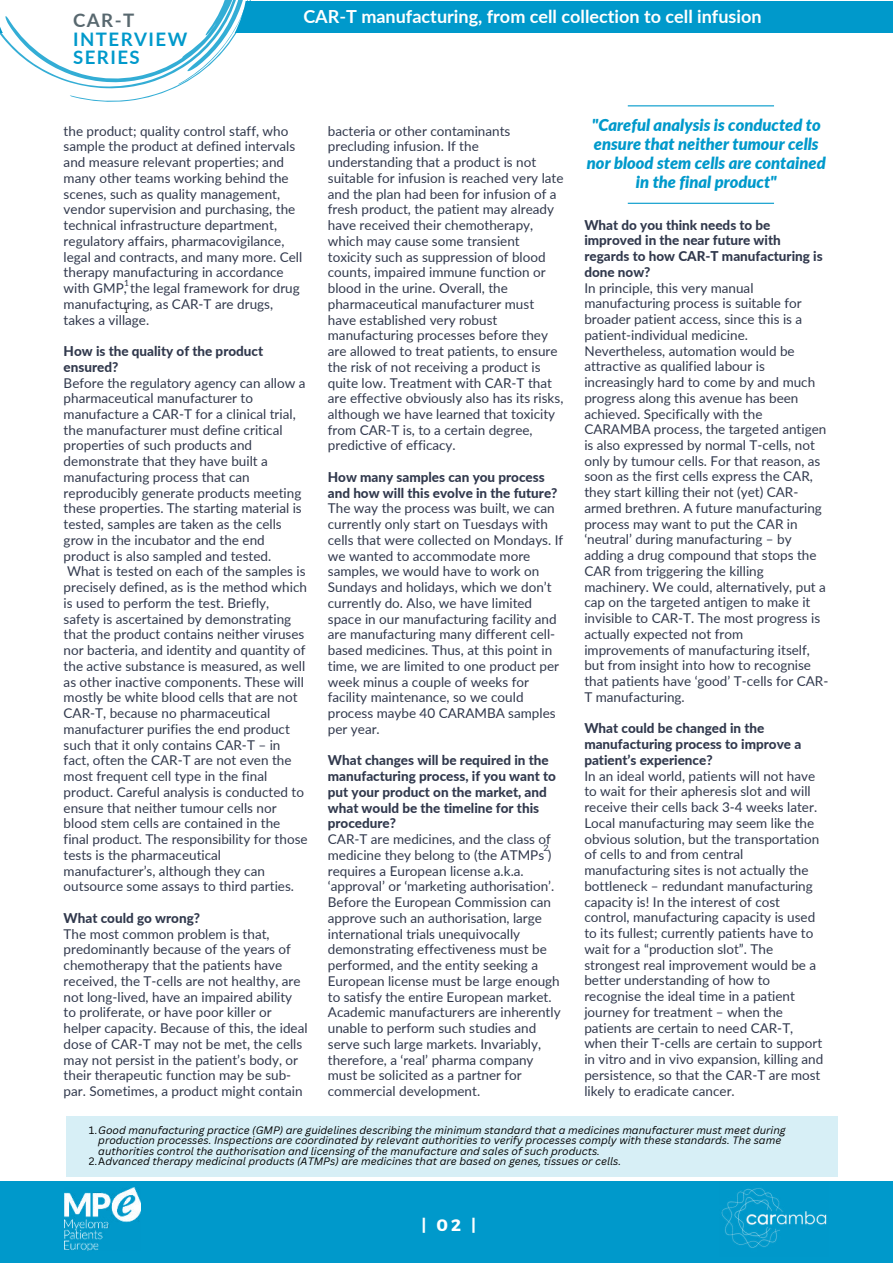
<style>
.page{position:relative;width:893px;height:1264px;background:#fff}
.page>*{position:absolute;margin:0;border:0;box-sizing:border-box;transform-origin:0 0}
.t1{font:700 18.6px/18.5px "Lato";letter-spacing:.08em;color:#0099cb}
.t2{font:700 18.6px "Lato";color:#58686f}
.t3{font:700 18px "Lato";color:#fff}
.t4{font:italic 900 16.5px/19px "Lato";color:#0099cb;text-align:center}
.t5{font:700 16.5px "Montserrat";color:#fff}
.t6{font:13.5px/15.8px "Lato";color:#31394d}
.t7{font:800 13.5px/15.8px "Lato";color:#31394d}
.t8{font:italic 10.5px "Canva Sans";color:#000}
.t9{font:9px "Lato";color:#31394d}
.t10{font:8.55px "Lato";color:#31394d}
.t11{font:7.5px "Lato";color:#000}
.s1{font-style:normal}
</style>
<div class="page">
<div style="left:0;top:1181px;width:892px;height:81px;background:#0099cb"></div>
<img style="left:721px;top:1188px;width:106px;height:60px">
<img style="left:64px;top:1187px;width:77px;height:63px">
<hr style="left:627px;top:105px;width:147px;height:1px;background:#0099cb">
<hr style="left:627px;top:203px;width:147px;height:1px;background:#0099cb">
<div style="left:0;top:1px;width:892px;height:32px;background:#0099cb"></div>
<svg style="left:0;top:0;width:251px;height:102px"></svg>
<div style="left:66px;top:1116px;width:771px;height:61px;background:#d7eff6"></div>
<h1 class="t2" style="left:73px;top:7px;width:63px">CAR-T</h1>
<h2 class="t3" style="left:303px;top:3px;width:459px">CAR-T manufacturing, from cell collection to cell infusion</h2>
<h1 class="t1" style="left:73px;top:29px;width:116px">INTERVIEW<br>SERIES</h1>
<p class="t4" style="left:587px;top:115px;width:240px">"Careful analysis is conducted to ensure that neither tumour cells nor blood stem cells are contained in the final product"</p>
<p class="t6" style="left:64px;top:122px;width:240px">the product; quality control staff, who sample the product at defined intervals and measure relevant properties; and many other teams working behind the scenes, such as quality management, vendor supervision and purchasing, the technical infrastructure department, regulatory affairs, pharmacovigilance, legal and contracts, and many more. Cell therapy manufacturing in accordance with GMP, the legal framework for drug manufacturing, as CAR-T are drugs, takes a village.</p>
<p class="t7" style="left:64px;top:342px;width:201px">How is the quality of the product ensured?</p>
<p class="t6" style="left:64px;top:374px;width:245px">Before the regulatory agency can allow a pharmaceutical manufacturer to manufacture a CAR-T for a clinical trial, the manufacturer must define critical properties of such products and demonstrate that they have built a manufacturing process that can reproducibly generate products meeting these properties. The starting material is tested, samples are taken as the cells grow in the incubator and the end product is also sampled and tested.<br>What is tested on each of the samples is precisely defined, as is the method which is used to perform the test. Briefly, safety is ascertained by demonstrating that the product contains neither viruses nor bacteria, and identity and quantity of the active substance is measured, as well as other inactive components. These will mostly be white blood cells that are not CAR-T, because no pharmaceutical manufacturer purifies the end product such that it only contains CAR-T – in fact, often the CAR-T are not even the most frequent cell type in the final product. Careful analysis is conducted to ensure that neither tumour cells nor blood stem cells are contained in the final product. The responsibility for those tests is the pharmaceutical manufacturer’s, although they can outsource some assays to third parties.</p>
<p class="t7" style="left:64px;top:909px;width:138px">What could go wrong?</p>
<p class="t6" style="left:64px;top:925px;width:245px">The most common problem is that, predominantly because of the years of chemotherapy that the patients have received, the T-cells are not healthy, are not long-lived, have an impaired ability to proliferate, or have poor killer or helper capacity. Because of this, the ideal dose of CAR-T may not be met, the cells may not persist in the patient’s body, or their therapeutic function may be sub&shy;par. Sometimes, a product might contain</p>
<p class="t8" style="left:89px;top:1123px;width:698px"><span class="s1">1.</span>Good manufacturing practice (GMP) are guidelines describing the minimum standard that a medicines manufacturer must meet during</p>
<p class="t8" style="left:98px;top:1134px;width:684px">production processes. Inspections are coordinated by relevant authorities to verify processes comply with these standards. The same</p>
<p class="t8" style="left:98px;top:1144px;width:503px">authorities control the authorisation and licensing of the manufacture and sales of such products.</p>
<p class="t8" style="left:89px;top:1155px;width:534px"><span class="s1">2.A</span>dvanced therapy medicinal products (ATMPs) are medicines that are based on genes, tissues or cells.</p>
<p class="t6" style="left:328px;top:122px;width:237px">bacteria or other contaminants precluding infusion. If the understanding that a product is not suitable for infusion is reached very late and the plan had been for infusion of a fresh product, the patient may already have received their chemotherapy, which may cause some transient toxicity such as suppression of blood counts, impaired immune function or blood in the urine. Overall, the pharmaceutical manufacturer must have established very robust manufacturing processes before they are allowed to treat patients, to ensure the risk of not receiving a product is quite low. Treatment with CAR-T that are effective obviously also has its risks, although we have learned that toxicity from CAR-T is, to a certain degree, predictive of efficacy.</p>
<p class="t7" style="left:328px;top:468px;width:231px">How many samples can you process and how will this evolve in the future?</p>
<p class="t6" style="left:328px;top:500px;width:237px">The way the process was built, we can currently only start on Tuesdays with cells that were collected on Mondays. If we wanted to accommodate more samples, we would have to work on Sundays and holidays, which we don’t currently do. Also, we have limited space in our manufacturing facility and are manufacturing many different cell&shy;based medicines. Thus, at this point in time, we are limited to one product per week minus a couple of weeks for facility maintenance, so we could process maybe 40 CARAMBA samples per year.</p>
<p class="t7" style="left:328px;top:752px;width:229px">What changes will be required in the manufacturing process, if you want to put your product on the market, and what would be the timeline for this procedure?</p>
<p class="t6" style="left:328px;top:830px;width:234px">CAR-T are medicines, and the class of medicine they belong to (the ATMPs ) requires a European license a.k.a. ‘approval’ or ‘marketing authorisation’.<br>Before the European Commission can approve such an authorisation, large international trials unequivocally demonstrating effectiveness must be performed, and the entity seeking a European license must be large enough to satisfy the entire European market.<br>Academic manufacturers are inherently unable to perform such studies and serve such large markets. Invariably, therefore, a ‘real’ pharma company must be solicited as a partner for commercial development.</p>
<p class="t7" style="left:584px;top:216px;width:240px">What do you think needs to be improved in the near future with regards to how CAR-T manufacturing is done now?</p>
<p class="t6" style="left:584px;top:279px;width:245px">In principle, this very manual manufacturing process is suitable for broader patient access, since this is a patient-individual medicine.<br>Nevertheless, automation would be attractive as qualified labour is increasingly hard to come by and much progress along this avenue has been achieved. Specifically with the CARAMBA process, the targeted antigen is also expressed by normal T-cells, not only by tumour cells. For that reason, as soon as the first cells express the CAR, they start killing their not (yet) CAR&shy;armed brethren. A future manufacturing process may want to put the CAR in ‘neutral’ during manufacturing – by adding a drug compound that stops the CAR from triggering the killing machinery. We could, alternatively, put a cap on the targeted antigen to make it invisible to CAR-T. The most progress is actually expected not from improvements of manufacturing itself, but from insight into how to recognise that patients have ‘good’ T-cells for CAR-T manufacturing.</p>
<p class="t7" style="left:584px;top:720px;width:218px">What could be changed in the manufacturing process to improve a patient’s experience?</p>
<p class="t6" style="left:584px;top:767px;width:240px">In an ideal world, patients will not have to wait for their apheresis slot and will receive their cells back 3-4 weeks later.<br>Local manufacturing may seem like the obvious solution, but the transportation of cells to and from central manufacturing sites is not actually the bottleneck – redundant manufacturing capacity is! In the interest of cost control, manufacturing capacity is used to its fullest; currently patients have to wait for a “production slot”. The strongest real improvement would be a better understanding of how to recognise the ideal time in a patient journey for treatment – when the patients are certain to need CAR-T, when their T-cells are certain to support in vitro and in vivo expansion, killing and persistence, so that the CAR-T are most likely to eradicate cancer.</p>
<p class="t10" style="left:124px;top:276px;width:6px">1</p>
<p class="t11" style="left:124px;top:305px;width:6px">1</p>
<p class="t9" style="left:543px;top:841px;width:7px">2</p>
<p class="t5" style="left:421px;top:1215px;width:56px">|02|</p>
</div>
